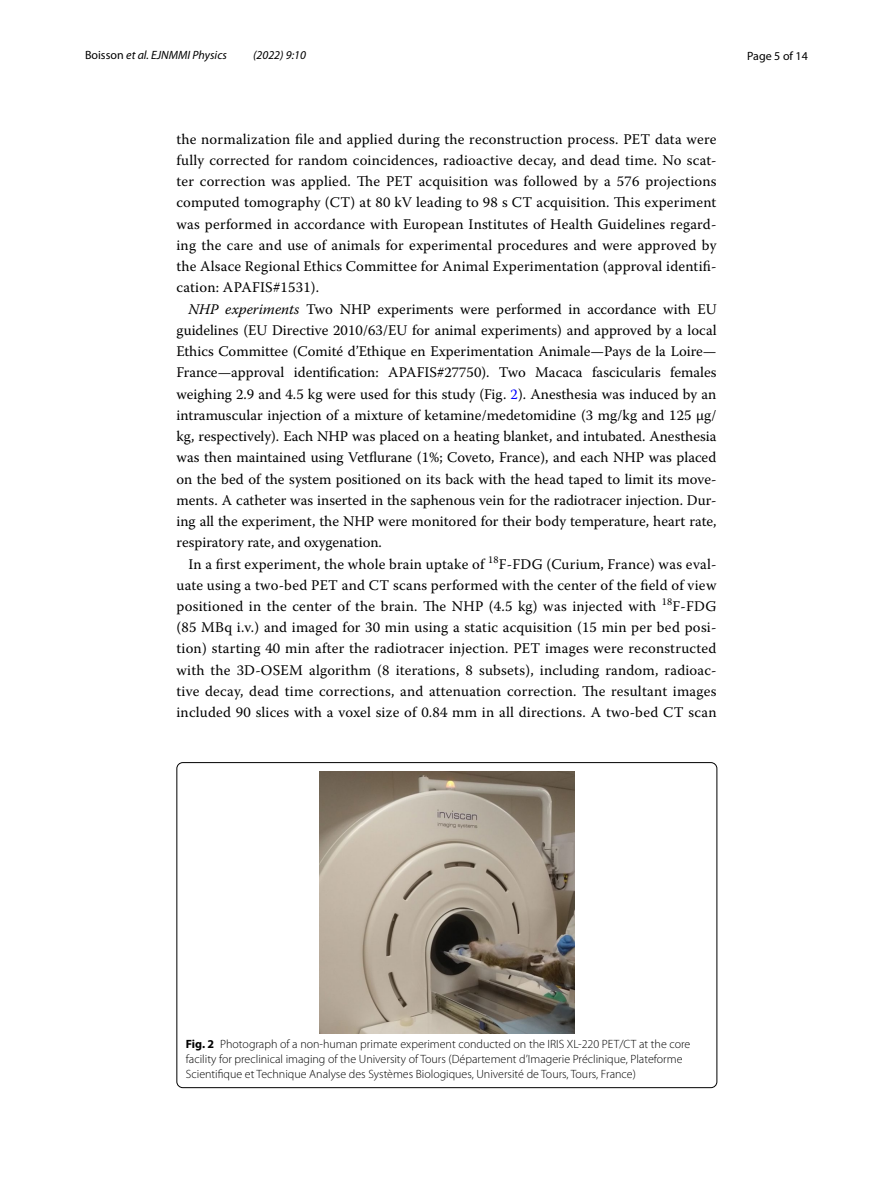
<style>
.page{position:relative;width:893px;height:1187px;background:#fff}
.page>*{position:absolute;margin:0;border:0;box-sizing:border-box;transform-origin:0 0}
.t1{font:14.7px/21.1px "Warnock Pro";letter-spacing:.015em;color:#000;text-align:justify}
.t2{font:300 12px/15px "Myriad Pro";color:#000}
.t3{font:italic 12px "Myriad Pro";color:#000}
.t4{font:12px "Myriad Pro";color:#000}
.s1{font-style:normal}
.s2{font-style:italic}
.s3{color:#00f}
.s4{font-weight:700}
</style>
<div class="page">
<img style="left:319px;top:771px;width:255px;height:262px">
<p class="t3" style="left:85px;top:48px;width:143px"><span class="s1">Boisson</span> et al. EJNMMI Physics</p>
<p class="t3" style="left:253px;top:48px;width:54px">(2022) 9:10</p>
<p class="t4" style="left:747px;top:48px;width:62px">Page 5 of 14</p>
<p class="t1" style="left:176px;top:128px;width:542px">the normalization file and applied during the reconstruction process. PET data were fully corrected for random coincidences, radioactive decay, and dead time. No scat&shy;ter correction was applied. The PET acquisition was followed by a 576 projections computed tomography (CT) at 80 kV leading to 98 s CT acquisition. This experiment was performed in accordance with European Institutes of Health Guidelines regard&shy;ing the care and use of animals for experimental procedures and were approved by the Alsace Regional Ethics Committee for Animal Experimentation (approval identifi&shy;cation: APAFIS#1531).</p>
<p class="t1" style="left:176px;top:298px;width:542px;text-indent:12px"><span class="s2">NHP experiments</span> Two NHP experiments were performed in accordance with EU guidelines (EU Directive 2010/63/EU for animal experiments) and approved by a local Ethics Committee (Comité d’Ethique en Experimentation Animale—Pays de la Loire— France—approval identification: APAFIS#27750). Two Macaca fascicularis females weighing 2.9 and 4.5 kg were used for this study (Fig. <span class="s3">2</span>). Anesthesia was induced by an intramuscular injection of a mixture of ketamine/medetomidine (3 mg/kg and 125 μg/ kg, respectively). Each NHP was placed on a heating blanket, and intubated. Anesthesia was then maintained using Vetflurane (1%; Coveto, France), and each NHP was placed on the bed of the system positioned on its back with the head taped to limit its move&shy;ments. A catheter was inserted in the saphenous vein for the radiotracer injection. Dur&shy;ing all the experiment, the NHP were monitored for their body temperature, heart rate, respiratory rate, and oxygenation.</p>
<p class="t1" style="left:176px;top:553px;width:542px;text-indent:12px">In a first experiment, the whole brain uptake of <sup>18</sup>F-FDG (Curium, France) was eval&shy;uate using a two-bed PET and CT scans performed with the center of the field of view positioned in the center of the brain. The NHP (4.5 kg) was injected with <sup>18</sup>F-FDG (85 MBq i.v.) and imaged for 30 min using a static acquisition (15 min per bed posi&shy;tion) starting 40 min after the radiotracer injection. PET images were reconstructed with the 3D-OSEM algorithm (8 iterations, 8 subsets), including random, radioac&shy;tive decay, dead time corrections, and attenuation correction. The resultant images included 90 slices with a voxel size of 0.84 mm in all directions. A two-bed CT scan</p>
<p class="t2" style="left:186px;top:1036px;width:506px"><span class="s4">Fig. 2</span> Photograph of a non-human primate experiment conducted on the IRIS XL-220 PET/CT at the core facility for preclinical imaging of the University of Tours (Département d’Imagerie Préclinique, Plateforme<br>Scientifique et Technique Analyse des Systèmes Biologiques, Université de Tours, Tours, France)</p>
</div>
